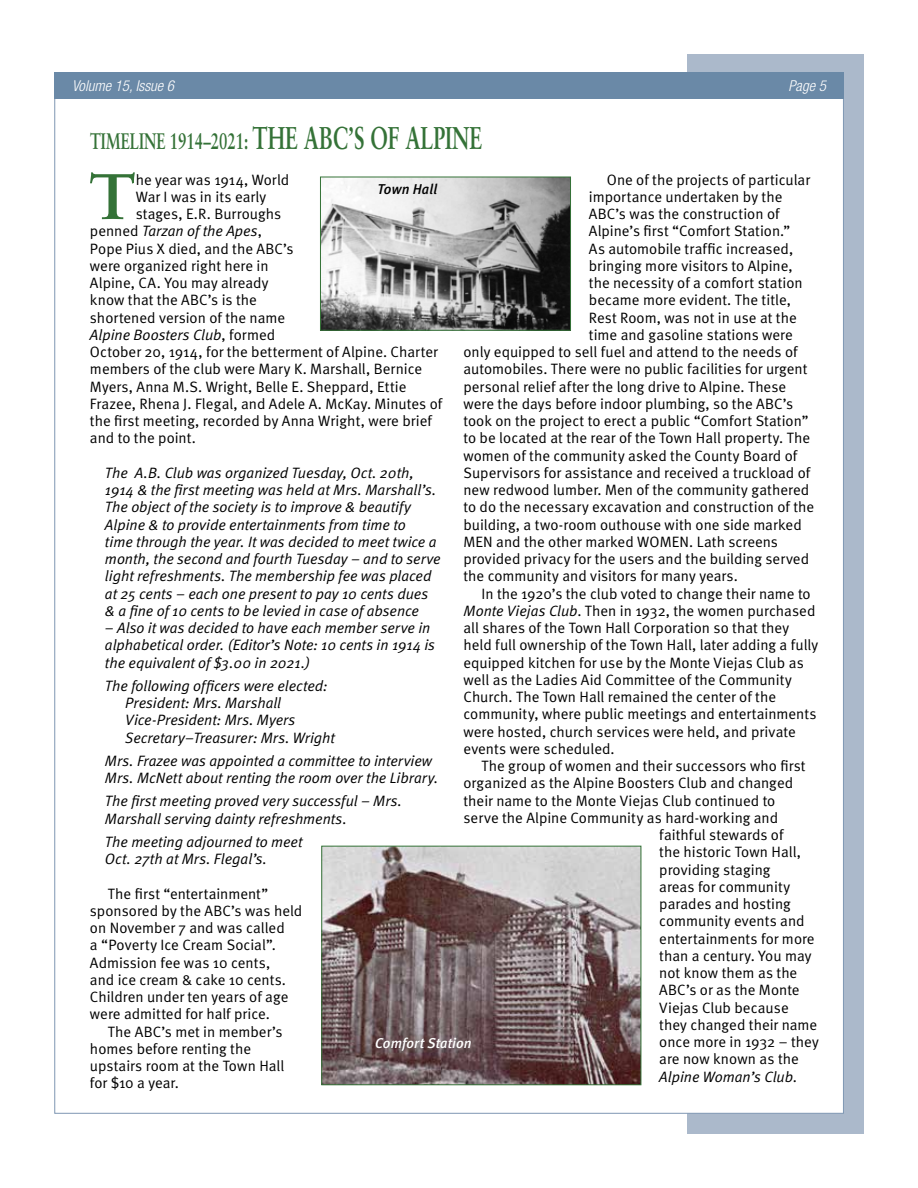
<style>
.page{position:relative;width:918px;height:1188px;background:#fff}
.page>*{position:absolute;margin:0;border:0;box-sizing:border-box;transform-origin:0 0}
.t1{font:700 64.5px "Sabon";color:#347237}
.t2{font:700 22.5px "Sabon";color:#347237;scale:.67 1}
.t3{font:15px/17.2px "Meta Normal";color:#000}
.t4{font:italic 15px/17.2px "Meta Normal";color:#000}
.t5{font:italic 300 condensed 15px "Helvetica Neue";color:#fff}
.t6{font:italic 500 14.25px "Meta";letter-spacing:.005em;color:#fff}
.t7{font:italic 500 14.25px "Meta";letter-spacing:.01em;color:#000}
.s1{font-size:31.5px}
.s2{font-style:italic}
.s3{font-style:normal}
</style>
<div class="page">
<div style="left:688px;top:54px;width:176px;height:1080px;background:#abb9cb"></div>
<div style="left:54px;top:73px;width:790px;height:1041px;background:#fff;border:1px solid #7f97b3"></div>
<div style="left:54px;top:72px;width:789px;height:27px;background:#6a89a7"></div>
<img style="left:322px;top:179px;width:247px;height:150px">
<div style="left:320px;top:177px;width:251px;height:154px;border:1px solid #347237"></div>
<img style="left:323px;top:848px;width:316px;height:235px">
<div style="left:321px;top:846px;width:320px;height:239px;border:1px solid #347237"></div>
<p class="t5" style="left:72px;top:77px;width:104px">Volume 15, Issue 6</p>
<p class="t5" style="left:788px;top:77px;width:39px">Page 5</p>
<h2 class="t2" style="left:90px;top:128px;width:587px">TIMELINE 1914–2021: <span class="s1">THE AB C’S OF ALPINE</span></h2>
<p class="t7" style="left:378px;top:181px;width:61px">Town Hall</p>
<h1 class="t1" style="left:89px;top:157px;width:46px">T</h1>
<p class="t3" style="left:136px;top:171px;width:155px">he year was 1914, World</p>
<p class="t3" style="left:607px;top:171px;width:205px">One of the projects of particular</p>
<p class="t3" style="left:589px;top:188px;width:195px">importance undertaken by the</p>
<p class="t3" style="left:589px;top:205px;width:192px">ABC’s was the construction of</p>
<p class="t3" style="left:589px;top:222px;width:203px">Alpine’s first “Comfort Station.”</p>
<p class="t3" style="left:589px;top:240px;width:206px">As automobile traffic increased,</p>
<p class="t3" style="left:589px;top:257px;width:205px">bringing more visitors to Alpine,</p>
<p class="t3" style="left:589px;top:274px;width:215px">the necessity of a comfort station</p>
<p class="t3" style="left:589px;top:291px;width:204px">became more evident. The title,</p>
<p class="t3" style="left:589px;top:309px;width:209px">Rest Room, was not in use at the</p>
<p class="t3" style="left:589px;top:326px;width:205px">time and gasoline stations were</p>
<p class="t3" style="left:463px;top:343px;width:336px">only equipped to sell fuel and attend to the needs of</p>
<p class="t3" style="left:463px;top:360px;width:346px">automobiles. There were no public facilities for urgent</p>
<p class="t3" style="left:463px;top:378px;width:324px">personal relief after the long drive to Alpine. These</p>
<p class="t3" style="left:463px;top:395px;width:331px">were the days before indoor plumbing, so the ABC’s</p>
<p class="t3" style="left:463px;top:412px;width:347px">took on the project to erect a public “Comfort Station”</p>
<p class="t3" style="left:463px;top:429px;width:348px">to be located at the rear of the Town Hall property. The</p>
<p class="t3" style="left:463px;top:447px;width:335px">women of the community asked the County Board of</p>
<p class="t3" style="left:463px;top:464px;width:348px">Supervisors for assistance and received a truckload of</p>
<p class="t3" style="left:463px;top:481px;width:347px">new redwood lumber. Men of the community gathered</p>
<p class="t3" style="left:463px;top:498px;width:352px">to do the necessary excavation and construction of the</p>
<p class="t3" style="left:463px;top:516px;width:340px">building, a two-room outhouse with one side marked</p>
<p class="t3" style="left:463px;top:533px;width:316px">MEN and the other marked WOMEN. Lath screens</p>
<p class="t3" style="left:463px;top:550px;width:347px">provided privacy for the users and the building served</p>
<p class="t3" style="left:463px;top:567px;width:276px">the community and visitors for many years.</p>
<p class="t3" style="left:481px;top:585px;width:331px">In the 1920’s the club voted to change their name to</p>
<p class="t3" style="left:463px;top:602px;width:354px"><span class="s2">Monte Viejas Club</span>. Then in 1932, the women purchased</p>
<p class="t3" style="left:463px;top:619px;width:327px">all shares of the Town Hall Corporation so that they</p>
<p class="t3" style="left:463px;top:636px;width:356px">held full ownership of the Town Hall, later adding a fully</p>
<p class="t3" style="left:463px;top:654px;width:342px">equipped kitchen for use by the Monte Viejas Club as</p>
<p class="t3" style="left:463px;top:671px;width:330px">well as the Ladies Aid Committee of the Community</p>
<p class="t3" style="left:463px;top:688px;width:314px">Church. The Town Hall remained the center of the</p>
<p class="t3" style="left:463px;top:705px;width:355px">community, where public meetings and entertainments</p>
<p class="t3" style="left:463px;top:723px;width:334px">were hosted, church services were held, and private</p>
<p class="t3" style="left:463px;top:740px;width:153px">events were scheduled.</p>
<p class="t3" style="left:481px;top:757px;width:326px">The group of women and their successors who first</p>
<p class="t3" style="left:463px;top:774px;width:331px">organized as the Alpine Boosters Club and changed</p>
<p class="t3" style="left:463px;top:792px;width:313px">their name to the Monte Viejas Club continued to</p>
<p class="t3" style="left:463px;top:809px;width:316px">serve the Alpine Community as hard-working and</p>
<p class="t3" style="left:659px;top:826px;width:126px">faithful stewards of</p>
<p class="t3" style="left:659px;top:843px;width:143px">the historic Town Hall,</p>
<p class="t3" style="left:659px;top:861px;width:113px">providing staging</p>
<p class="t3" style="left:659px;top:878px;width:132px">areas for community</p>
<p class="t3" style="left:659px;top:895px;width:133px">parades and hosting</p>
<p class="t3" style="left:659px;top:912px;width:147px">community events and</p>
<p class="t3" style="left:659px;top:930px;width:157px">entertainments for more</p>
<p class="t3" style="left:659px;top:947px;width:154px">than a century. You may</p>
<p class="t3" style="left:659px;top:964px;width:140px">not know them as the</p>
<p class="t3" style="left:659px;top:981px;width:142px">ABC’s or as the Monte</p>
<p class="t3" style="left:659px;top:999px;width:131px">Viejas Club because</p>
<p class="t3" style="left:659px;top:1016px;width:159px">they changed their name</p>
<p class="t3" style="left:659px;top:1033px;width:161px">once more in 1932 – they</p>
<p class="t3" style="left:659px;top:1050px;width:141px">are now known as the</p>
<p class="t4" style="left:659px;top:1068px;width:139px">Alpine Woman’s Club<span class="s3">.</span></p>
<p class="t3" style="left:136px;top:188px;width:132px">War I was in its early</p>
<p class="t3" style="left:136px;top:205px;width:147px">stages, E.R. Burroughs</p>
<p class="t4" style="left:90px;top:222px;width:174px"><span class="s3">penned</span> Tarzan of the Apes<span class="s3">,</span></p>
<p class="t3" style="left:90px;top:240px;width:205px">Pope Pius X died, and the ABC’s</p>
<p class="t3" style="left:90px;top:257px;width:180px">were organized right here in</p>
<p class="t3" style="left:90px;top:274px;width:180px">Alpine, CA. You may already</p>
<p class="t3" style="left:90px;top:291px;width:168px">know that the ABC’s is the</p>
<p class="t3" style="left:90px;top:309px;width:197px">shortened version of the name</p>
<p class="t4" style="left:90px;top:326px;width:187px">Alpine Boosters Club<span class="s3">, formed</span></p>
<p class="t3" style="left:90px;top:343px;width:349px">October 20, 1914, for the betterment of Alpine. Charter</p>
<p class="t3" style="left:90px;top:360px;width:334px">members of the club were Mary K. Marshall, Bernice</p>
<p class="t3" style="left:90px;top:378px;width:318px">Myers, Anna M.S. Wright, Belle E. Sheppard, Ettie</p>
<p class="t3" style="left:90px;top:395px;width:354px">Frazee, Rhena J. Flegal, and Adele A. McKay. Minutes of</p>
<p class="t3" style="left:90px;top:412px;width:343px">the first meeting, recorded by Anna Wright, were brief</p>
<p class="t3" style="left:90px;top:429px;width:107px">and to the point.</p>
<p class="t4" style="left:105px;top:464px;width:337px">The A.B. Club was organized Tuesday, Oct. 20th, 1914 &amp; the first meeting was held at Mrs. Marshall’s.<br>The object of the society is to improve &amp; beautify Alpine &amp; to provide entertainments from time to<br>time through the year. It was decided to meet twice a month, the second and fourth Tuesday – and to serve light refreshments. The membership fee was placed at 25 cents – each one present to pay 10 cents dues &amp; a fine of 10 cents to be levied in case of absence</p>
<p class="t4" style="left:105px;top:619px;width:332px">– Also it was decided to have each member serve in alphabetical order. (Editor’s Note: 10 cents in 1914 is the equivalent of $3.00 in 2021.)</p>
<p class="t4" style="left:125px;top:677px;width:211px;text-indent:-20px">The following officers were elected:<br>President: Mrs. Marshall<br>Vice-President: Mrs. Myers<br>Secretary–Treasurer: Mrs. Wright</p>
<p class="t4" style="left:105px;top:752px;width:335px">Mrs. Frazee was appointed a committee to interview<br>Mrs. McNett about renting the room over the Library.</p>
<p class="t4" style="left:105px;top:792px;width:299px">The first meeting proved very successful – Mrs.<br>Marshall serving dainty refreshments.</p>
<p class="t4" style="left:105px;top:833px;width:199px">The meeting adjourned to meet<br>Oct. 27th at Mrs. Flegal’s.</p>
<p class="t3" style="left:90px;top:885px;width:214px;text-indent:18px">The first “entertainment” sponsored by the ABC’s was held on November 7 and was called<br>a “Poverty Ice Cream Social”.<br>Admission fee was 10 cents,<br>and ice cream &amp; cake 10 cents.<br>Children under ten years of age were admitted for half price.</p>
<p class="t3" style="left:90px;top:1023px;width:196px;text-indent:18px">The ABC’s met in member’s homes before renting the upstairs room at the Town Hall for $10 a year.</p>
<p class="t6" style="left:375px;top:1034px;width:98px">Comfort Station</p>
</div>
